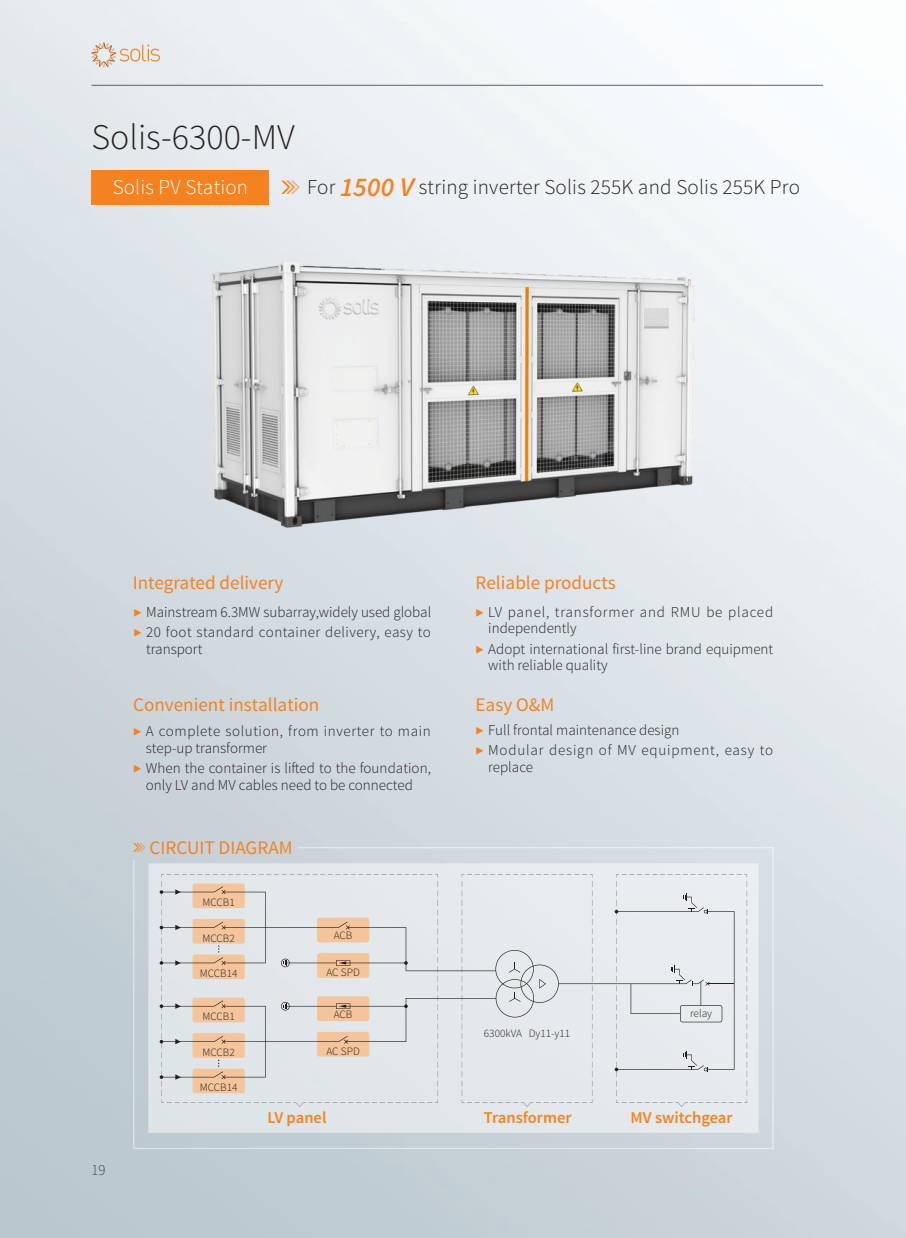
<style>
.page{position:relative;width:906px;height:1238px;background:#fff}
.page>*{position:absolute;margin:0;border:0;box-sizing:border-box;transform-origin:0 0}
.t1{font:300 36px "Source Sans Pro";color:#231f20}
.t2{font:300 21.15px "Source Sans Pro";letter-spacing:.01em;color:#231f20}
.t3{font:300 21px "Source Sans Pro";letter-spacing:.01em;color:#fff}
.t4{font:19.05px "Source Sans Pro";color:#f58220}
.t5{font:600 16.5px "Source Sans Pro";color:#f58220}
.t6{font:300 15px/16.5px "Source Sans Pro";color:#231f20}
.t7{font:300 15px/16.5px "Source Sans Pro";letter-spacing:.04em;color:#231f20}
.t8{font:300 15px/16.5px "Source Sans Pro";letter-spacing:.055em;color:#231f20}
.t9{font:200 13.5px "Source Han Sans SC";color:#231f20}
.t10{font:300 11.25px "Source Sans Pro";color:#231f20}
.s1{font-weight:600;font-style:italic;font-size:27px;color:#f58220}
.s2{color:#f58220}
</style>
<div class="page">
<img style="left:0;top:0;width:906px;height:1237px">
<hr style="left:91px;top:85px;width:732px;height:1px;background:#5f5f62">
<svg style="left:91px;top:43px;width:69px;height:24px;background:#e5d6ca"></svg>
<div style="left:91px;top:170px;width:178px;height:34px;background:#f58220"></div>
<svg style="left:281px;top:180px;width:19px;height:14px"></svg>
<img style="left:211px;top:261px;width:483px;height:267px">
<svg style="left:133px;top:843px;width:12px;height:3px"></svg>
<svg style="left:132px;top:846px;width:642px;height:303px;background:#d6dee2"></svg>
<svg style="left:160px;top:873px;width:587px;height:234px;background:#e1e1e0"></svg>
<h1 class="t1" style="left:91px;top:115px;width:205px">Solis-6300-MV</h1>
<h3 class="t3" style="left:113px;top:174px;width:137px">Solis PV Station</h3>
<h2 class="t2" style="left:307px;top:174px;width:494px">For <span class="s1">1500 V</span> string inverter Solis 255K and Solis 255K Pro</h2>
<p class="t4" style="left:133px;top:571px;width:152px">Integrated delivery</p>
<p class="t4" style="left:475px;top:571px;width:142px">Reliable products</p>
<p class="t6" style="left:133px;top:601px;width:299px;line-height:20.7px"><span class="s2">▶</span> Mainstream 6.3MW subarray,widely used global <span class="s2">▶</span> 20 foot standard container delivery, easy to</p>
<p class="t6" style="left:146px;top:640px;width:58px">transport</p>
<p class="t8" style="left:488px;top:603px;width:286px;text-indent:-13px"><span class="s2">▶</span> LV panel, transformer and RMU be placed independently</p>
<p class="t6" style="left:488px;top:640px;width:286px;text-indent:-13px"><span class="s2">▶</span> Adopt international first-line brand equipment with reliable quality</p>
<p class="t4" style="left:133px;top:692px;width:188px">Convenient installation</p>
<p class="t4" style="left:475px;top:692px;width:80px">Easy O&amp;M</p>
<p class="t7" style="left:146px;top:723px;width:286px;text-indent:-13px"><span class="s2">▶</span> A complete solution, from inverter to main step-up transformer</p>
<p class="t6" style="left:133px;top:760px;width:299px;text-align:center"><span class="s2">▶</span> When the container is lifted to the foundation, only LV and MV cables need to be connected</p>
<p class="t4" style="left:149px;top:835px;width:145px">CIRCUIT DIAGRAM</p>
<p class="t10" style="left:202px;top:895px;width:34px">MCCB1</p>
<p class="t10" style="left:202px;top:931px;width:34px">MCCB2</p>
<p class="t10" style="left:200px;top:966px;width:39px">MCCB14</p>
<p class="t10" style="left:202px;top:1009px;width:34px">MCCB1</p>
<p class="t10" style="left:202px;top:1045px;width:34px">MCCB2</p>
<p class="t10" style="left:200px;top:1080px;width:39px">MCCB14</p>
<p class="t10" style="left:334px;top:928px;width:20px">ACB</p>
<p class="t10" style="left:326px;top:965px;width:35px">AC SPD</p>
<p class="t10" style="left:334px;top:1007px;width:20px">ACB</p>
<p class="t10" style="left:326px;top:1044px;width:35px">AC SPD</p>
<p class="t7" style="left:475px;top:719px;width:299px;line-height:20.7px"><span class="s2">▶</span> Full frontal maintenance design<br><span class="s2">▶</span> Modular design of MV equipment, easy to</p>
<p class="t6" style="left:488px;top:758px;width:46px">replace</p>
<p class="t10" style="left:484px;top:1026px;width:88px">6300kVA Dy11-y11</p>
<p class="t10" style="left:690px;top:1006px;width:24px">relay</p>
<p class="t9" style="left:91px;top:1161px;width:16px">19</p>
<p class="t5" style="left:267px;top:1107px;width:60px">LV panel</p>
<p class="t5" style="left:484px;top:1107px;width:89px">Transformer</p>
<p class="t5" style="left:630px;top:1107px;width:104px">MV switchgear</p>
</div>
